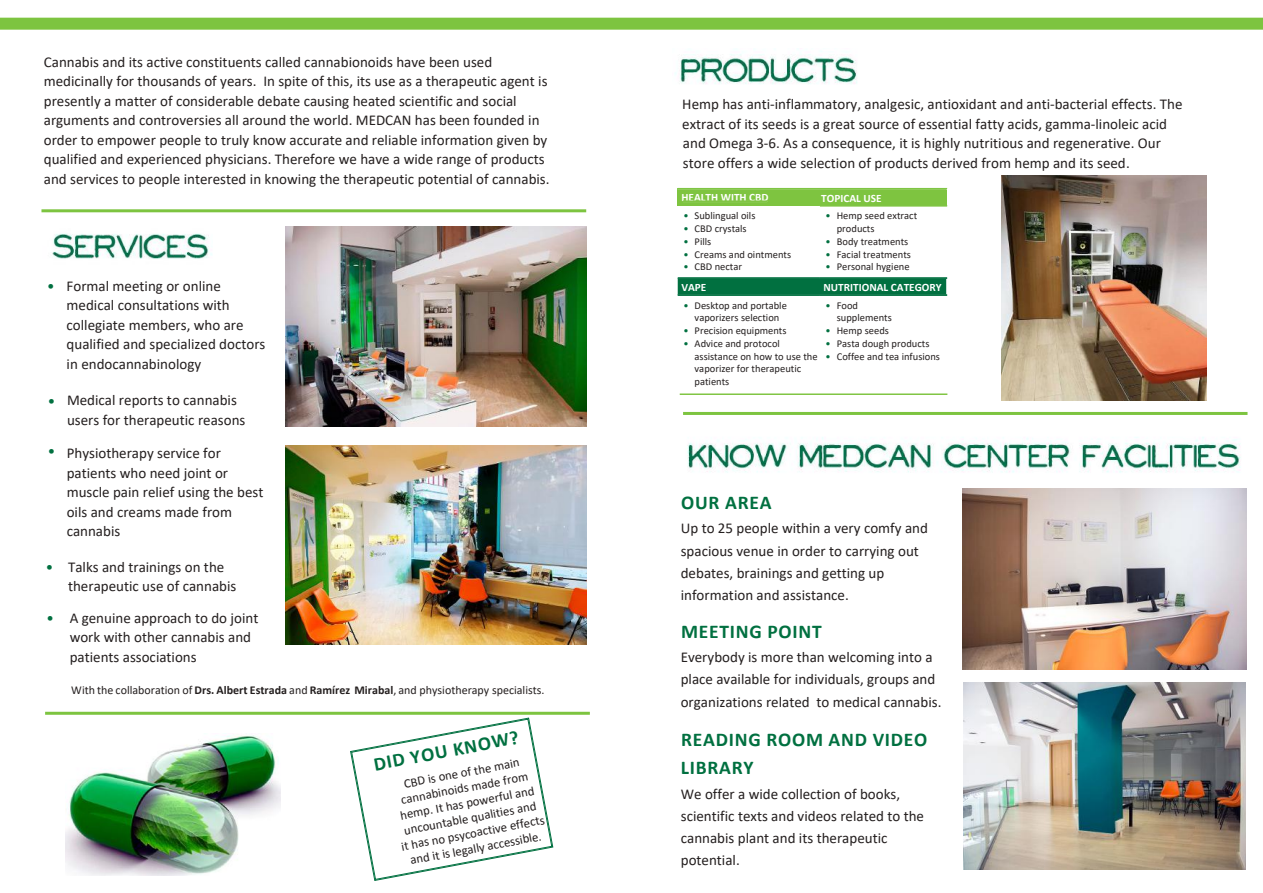
<style>
.page{position:relative;width:1263px;height:893px;background:#fff}
.page>*{position:absolute;margin:0;border:0;box-sizing:border-box;transform-origin:0 0}
.t1{font:700 19.5px/29px "Calibri";letter-spacing:.04em;color:#017040}
.t2{font:15px/19.5px "Calibri";color:#241f1f}
.t3{font:12.75px/15.3px "Calibri";color:#241f1f;text-align:center}
.t4{font:12px "Calibri";color:#241f1f}
.t5{font:700 11.25px "Calibri";color:#fff}
.t6{font:10.5px/12.8px "Calibri";color:#241f1f}
.s1{color:#017040}
.s2{font-weight:700}
</style>
<div class="page">
<div style="left:678px;top:189px;width:142px;height:17px;background:#7ec440"></div>
<div style="left:820px;top:189px;width:126px;height:17px;background:#7ec440"></div>
<div style="left:678px;top:279px;width:268px;height:15px;background:#017040"></div>
<hr style="left:678px;top:188px;width:142px;height:1px;background:#7ec440">
<hr style="left:820px;top:188px;width:127px;height:1px;background:#7ec440">
<hr style="left:820px;top:205px;width:127px;height:1px;background:#7ec440">
<hr style="left:820px;top:206px;width:127px;height:1px;background:#7ec440">
<hr style="left:678px;top:277px;width:142px;height:1px;background:#017040">
<hr style="left:678px;top:278px;width:142px;height:1px;background:#017040">
<hr style="left:820px;top:277px;width:127px;height:1px;background:#017040">
<hr style="left:820px;top:278px;width:127px;height:1px;background:#017040">
<hr style="left:678px;top:294px;width:142px;height:1px;background:#017040">
<hr style="left:678px;top:295px;width:142px;height:1px;background:#017040">
<hr style="left:820px;top:294px;width:127px;height:1px;background:#017040">
<hr style="left:820px;top:295px;width:127px;height:1px;background:#017040">
<hr style="left:680px;top:393px;width:267px;height:2px;background:#7ec440">
<div style="left:0;top:18px;width:1263px;height:12px;background:#7dc440"></div>
<hr style="left:41px;top:209px;width:545px;height:3px;background:#7dc440">
<img style="left:286px;top:227px;width:300px;height:199px">
<img style="left:286px;top:445px;width:300px;height:200px">
<hr style="left:45px;top:712px;width:545px;height:3px;background:#7dc440">
<img style="left:65px;top:735px;width:216px;height:140px">
<svg style="left:350px;top:718px;width:203px;height:163px"></svg>
<hr style="left:683px;top:412px;width:564px;height:3px;background:#7dc440">
<img style="left:962px;top:489px;width:285px;height:181px">
<img style="left:963px;top:682px;width:282px;height:187px">
<img style="left:1001px;top:176px;width:205px;height:224px">
<img style="left:52px;top:233px;width:160px;height:26px">
<img style="left:687px;top:437px;width:554px;height:36px">
<img style="left:675px;top:51px;width:182px;height:33px">
<p class="t2" style="left:44px;top:52px;width:507px">Cannabis and its active constituents called cannabionoids have been used medicinally for thousands of years. In spite of this, its use as a therapeutic agent is presently a matter of considerable debate causing heated scientific and social arguments and controversies all around the world. MEDCAN has been founded in order to empower people to truly know accurate and reliable information given by qualified and experienced physicians. Therefore we have a wide range of products and services to people interested in knowing the therapeutic potential of cannabis.</p>
<p class="t2" style="left:67px;top:276px;width:200px;text-indent:-20px"><span class="s1">•</span> Formal meeting or online medical consultations with collegiate members, who are qualified and specialized doctors in endocannabinology</p>
<p class="t2" style="left:67px;top:390px;width:180px;text-indent:-19px"><span class="s1">•</span> Medical reports to cannabis users for therapeutic reasons</p>
<p class="t2" style="left:67px;top:443px;width:198px;text-indent:-19px"><span class="s1">•</span> Physiotherapy service for patients who need joint or muscle pain relief using the best oils and creams made from cannabis</p>
<p class="t2" style="left:68px;top:557px;width:170px;text-indent:-22px"><span class="s1">•</span> Talks and trainings on the therapeutic use of cannabis</p>
<p class="t2" style="left:70px;top:608px;width:190px;text-indent:-23px"><span class="s1">•</span> A genuine approach to do joint work with other cannabis and patients associations</p>
<p class="t4" style="left:71px;top:682px;width:475px">With the collaboration of <span class="s2">Drs. Albert Estrada</span> and <span class="s2">Ramírez Mirabal</span>, and physiotherapy specialists.</p>
<h1 class="t1" style="left:371px;top:750px;width:149px;rotate:-11deg">DID YOU KNOW?</h1>
<p class="t3" style="left:391px;top:794px;width:147px;rotate:-11deg">cannabinoids made from hemp. It has powerful and uncountable qualities and<br>it has no psycoactive effects and it is legally accessible.</p>
<p class="t3" style="left:402px;top:776px;width:119px;rotate:-11deg">CBD is one of the main</p>
<p class="t2" style="left:682px;top:94px;width:502px">Hemp has anti-inflammatory, analgesic, antioxidant and anti-bacterial effects. The extract of its seeds is a great source of essential fatty acids, gamma-linoleic acid and Omega 3-6. As a consequence, it is highly nutritious and regenerative. Our store offers a wide selection of products derived from hemp and its seed.</p>
<p class="t5" style="left:681px;top:189px;width:89px">HEALTH WITH CBD</p>
<p class="t5" style="left:821px;top:190px;width:62px">TOPICAL USE</p>
<p class="t6" style="left:683px;top:209px;width:74px"><span class="s1">•</span> Sublingual oils</p>
<p class="t6" style="left:683px;top:222px;width:65px"><span class="s1">•</span> CBD crystals</p>
<p class="t6" style="left:683px;top:235px;width:29px"><span class="s1">•</span> Pills</p>
<p class="t6" style="left:683px;top:247px;width:109px"><span class="s1">•</span> Creams and ointments</p>
<p class="t6" style="left:683px;top:260px;width:60px"><span class="s1">•</span> CBD nectar</p>
<p class="t6" style="left:837px;top:209px;width:82px;text-indent:-11px"><span class="s1">•</span> Hemp seed extract products</p>
<p class="t6" style="left:825px;top:235px;width:84px"><span class="s1">•</span> Body treatments</p>
<p class="t6" style="left:825px;top:247px;width:87px"><span class="s1">•</span> Facial treatments</p>
<p class="t6" style="left:825px;top:260px;width:86px"><span class="s1">•</span> Personal hygiene</p>
<p class="t5" style="left:681px;top:279px;width:26px">VAPE</p>
<p class="t5" style="left:823px;top:279px;width:120px">NUTRITIONAL CATEGORY</p>
<p class="t6" style="left:683px;top:298px;width:105px;text-align:center"><span class="s1">•</span> Desktop and portable vaporizers selection</p>
<p class="t6" style="left:683px;top:324px;width:105px"><span class="s1">•</span> Precision equipments</p>
<p class="t6" style="left:694px;top:337px;width:125px;text-indent:-11px"><span class="s1">•</span> Advice and protocol assistance on how to use the vaporizer for therapeutic patients</p>
<p class="t6" style="left:837px;top:298px;width:57px;text-indent:-11px"><span class="s1">•</span> Food supplements</p>
<p class="t6" style="left:825px;top:324px;width:65px"><span class="s1">•</span> Hemp seeds</p>
<p class="t6" style="left:825px;top:337px;width:105px"><span class="s1">•</span> Pasta dough products</p>
<p class="t6" style="left:825px;top:349px;width:116px"><span class="s1">•</span> Coffee and tea infusions</p>
<h1 class="t1" style="left:681px;top:488px;width:92px">OUR AREA</h1>
<p class="t2" style="left:681px;top:517px;width:249px;line-height:22.2px">Up to 25 people within a very comfy and spacious venue in order to carrying out debates, brainings and getting up information and assistance.</p>
<h1 class="t1" style="left:681px;top:617px;width:142px">MEETING POINT</h1>
<p class="t2" style="left:681px;top:646px;width:262px;line-height:22.2px">Everybody is more than welcoming into a place available for individuals, groups and organizations related to medical cannabis.</p>
<h1 class="t1" style="left:681px;top:724px;width:248px">READING ROOM AND VIDEO<br>LIBRARY</h1>
<p class="t2" style="left:681px;top:782px;width:245px;line-height:22.2px">We offer a wide collection of books, scientific texts and videos related to the cannabis plant and its therapeutic potential.</p>
</div>
